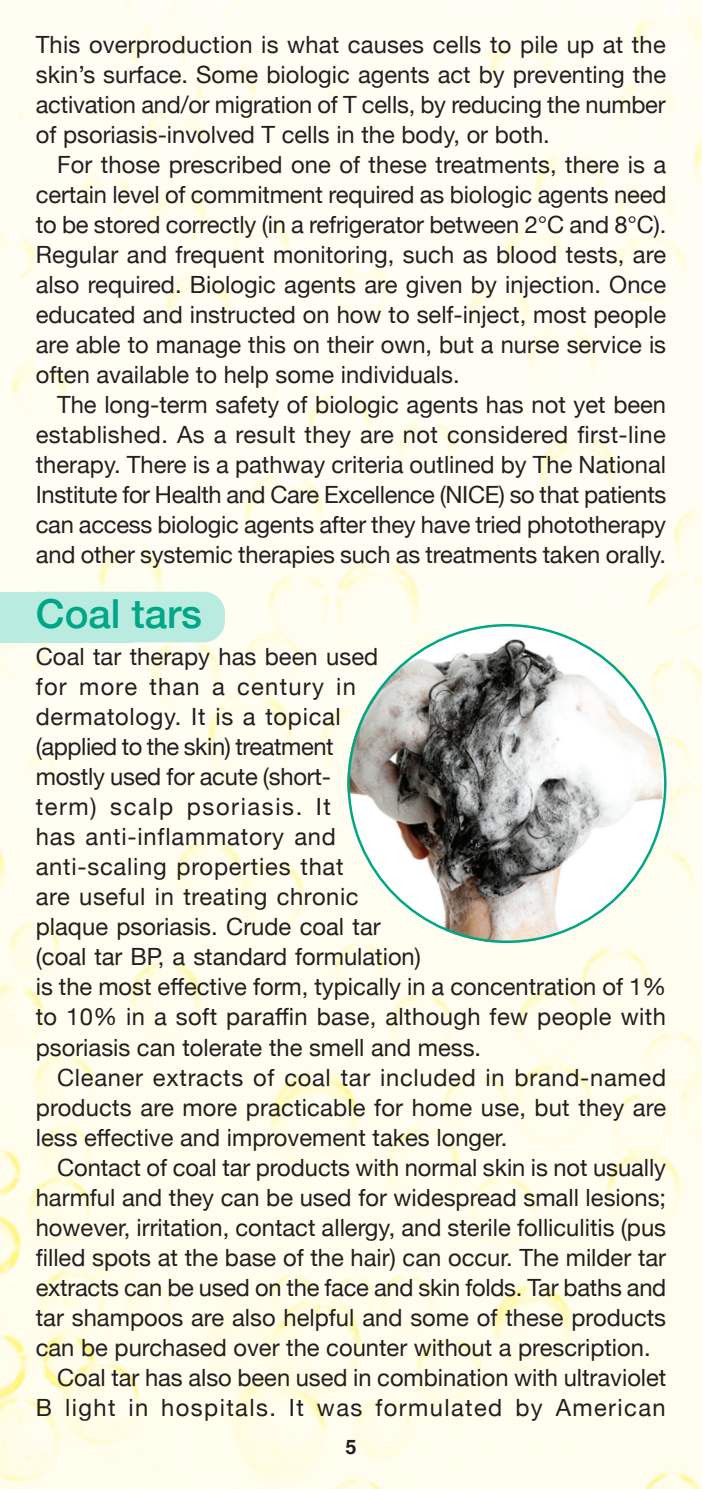
<style>
.page{position:relative;width:702px;height:1489px;background:#fff}
.page>*{position:absolute;margin:0;border:0;box-sizing:border-box;transform-origin:0 0}
.Sub_heads{font:500 40px "Helvetica Neue";color:#00a787}
.Main_Body_text{font:23.75px/30px "Helvetica Neue";color:#231f20;text-align:justify}
.t1{font:700 20px "Helvetica";color:#231f20}
</style>
<div class="page">
<img style="left:0;top:0;width:702px;height:1488px">
<div style="left:17px;top:591px;width:208px;height:51px;background:#b9ebe0;border-radius:21px"></div>
<div style="left:0;top:591px;width:134px;height:51px;background:#b9ebe0"></div>
<img style="left:347px;top:624px;width:315px;height:319px">
<p class="Main_Body_text" style="left:36px;top:31px;width:632px">This overproduction is what causes cells to pile up at the skin’s surface. Some biologic agents act by preventing the activation and/or migration of T cells, by reducing the number of psoriasis-involved T cells in the body, or both.</p>
<p class="Main_Body_text" style="left:36px;top:151px;width:632px;text-indent:21px">For those prescribed one of these treatments, there is a certain level of commitment required as biologic agents need to be stored correctly (in a refrigerator between 2°C and 8°C).<br>Regular and frequent monitoring, such as blood tests, are also required. Biologic agents are given by injection. Once educated and instructed on how to self-inject, most people are able to manage this on their own, but a nurse service is often available to help some individuals.</p>
<p class="Main_Body_text" style="left:36px;top:391px;width:632px;text-indent:21px">The long-term safety of biologic agents has not yet been established. As a result they are not considered first-line therapy. There is a pathway criteria outlined by The National Institute for Health and Care Excellence (NICE) so that patients can access biologic agents after they have tried phototherapy and other systemic therapies such as treatments taken orally.</p>
<p class="Sub_heads" style="left:36px;top:581px;width:167px">Coal tars</p>
<p class="Main_Body_text" style="left:36px;top:643px;width:632px;text-align:left">Coal tar therapy has been used<br>for more than a century in<br>dermatology. It is a topical<br>(applied to the skin) treatment<br>mostly used for acute (short-<br>term) scalp psoriasis. It<br>has anti-inflammatory and<br>anti-scaling properties that<br>are useful in treating chronic<br>plaque psoriasis. Crude coal tar<br>(coal tar BP, a standard formulation)<br>is the most effective form, typically in a concentration of 1% to 10% in a soft paraffin base, although few people with psoriasis can tolerate the smell and mess.</p>
<p class="Main_Body_text" style="left:36px;top:1063px;width:632px;text-indent:21px">Cleaner extracts of coal tar included in brand-named products are more practicable for home use, but they are less effective and improvement takes longer.</p>
<p class="Main_Body_text" style="left:36px;top:1153px;width:632px;text-indent:21px">Contact of coal tar products with normal skin is not usually harmful and they can be used for widespread small lesions; however, irritation, contact allergy, and sterile folliculitis (pus filled spots at the base of the hair) can occur. The milder tar extracts can be used on the face and skin folds. Tar baths and tar shampoos are also helpful and some of these products can be purchased over the counter without a prescription.</p>
<p class="Main_Body_text" style="left:36px;top:1363px;width:632px;text-align:right">Coal tar has also been used in combination with ultraviolet<br>B light in hospitals. It was formulated by American</p>
<p class="t1" style="left:345px;top:1434px;width:13px">5</p>
</div>
